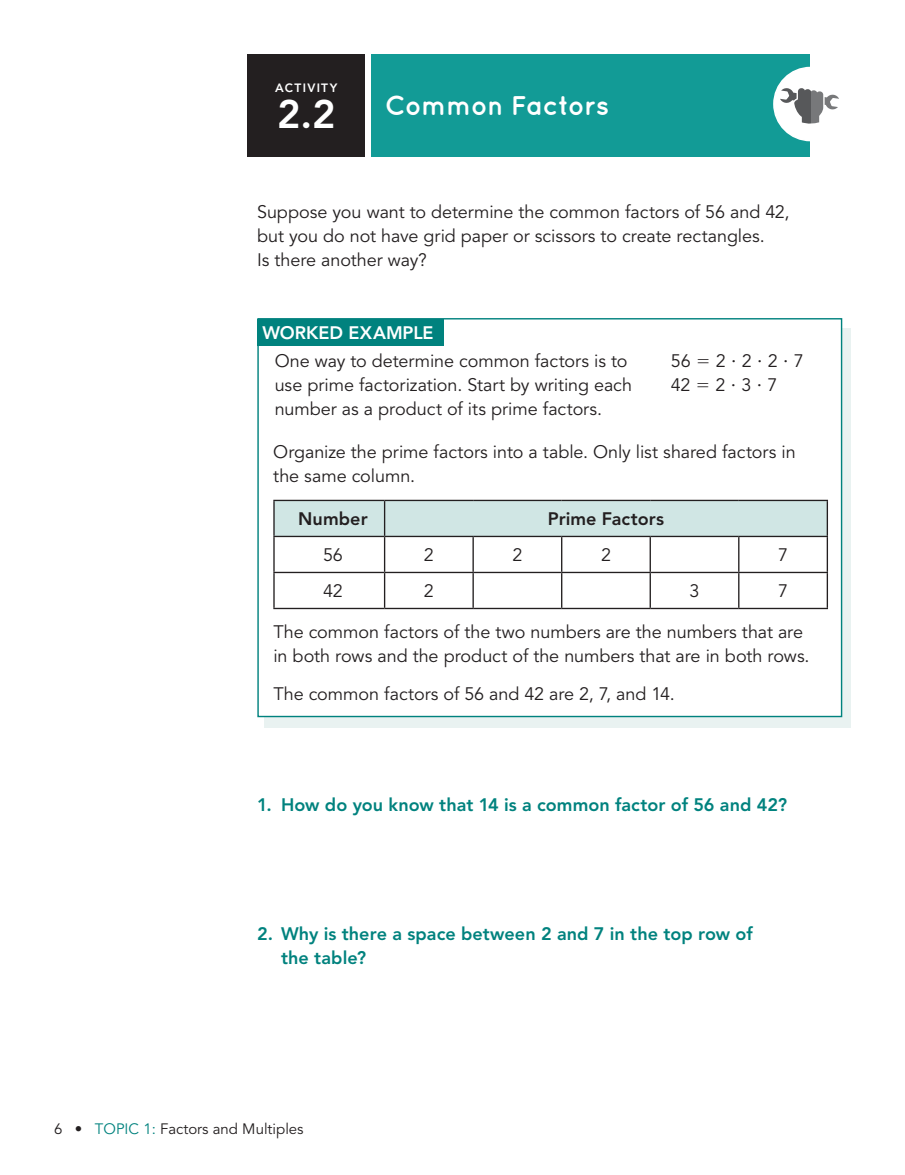
<style>
.page{position:relative;width:905px;height:1175px;background:#fff}
.page>*{position:absolute;margin:0;border:0;box-sizing:border-box;transform-origin:0 0}
.t1{font:800 39.6px "Avenir LT Std";color:#fff}
.t2{font:700 27px "Quicksand";letter-spacing:-.015em;color:#fff}
.t3{font:18px/24px "Avenir LT Std";letter-spacing:-.005em;color:#231f20}
.t4{font:800 18px/24px "Avenir LT Std";color:#00827e}
.t5{font:800 18px "Avenir LT Std";letter-spacing:.005em;color:#231f20}
.t6{font:800 18px "Avenir LT Std";color:#fff}
.t7{font:15px "Avenir LT Std";color:#231f20}
.t8{font:800 12px "Avenir LT Std";letter-spacing:.11em;color:#fff}
.s1{font-family:"Mathematical Pi OTF1"}
.s2{color:#00827e}
</style>
<div class="page">
<div style="left:371px;top:54px;width:438px;height:103px;background:#129b96"></div>
<div style="left:248px;top:54px;width:117px;height:103px;background:#231f20"></div>
<div style="left:773px;top:67px;width:74px;height:74px;background:#fff;border-radius:50%"></div>
<div style="left:773px;top:67px;width:74px;height:74px;border:2px solid #fff;border-radius:50%"></div>
<div style="left:264px;top:328px;width:586px;height:399px;background:#e9f2f1"></div>
<div style="left:257px;top:318px;width:585px;height:399px;background:#fff;border:1px solid #00827e"></div>
<div style="left:258px;top:319px;width:186px;height:26px;background:#00827e"></div>
<div style="left:275px;top:501px;width:551px;height:35px;background:#d0e6e4"></div>
<hr style="left:826px;top:501px;width:2px;height:35px;background:#231f20">
<hr style="left:273px;top:500px;width:111px;height:1px;background:#231f20">
<hr style="left:273px;top:501px;width:2px;height:35px;background:#231f20">
<hr style="left:384px;top:500px;width:89px;height:1px;background:#231f20">
<hr style="left:384px;top:501px;width:1px;height:35px;background:#231f20">
<hr style="left:473px;top:500px;width:88px;height:1px;background:#231f20">
<hr style="left:561px;top:500px;width:89px;height:1px;background:#231f20">
<hr style="left:650px;top:500px;width:88px;height:1px;background:#231f20">
<hr style="left:738px;top:500px;width:90px;height:1px;background:#231f20">
<hr style="left:273px;top:536px;width:111px;height:1px;background:#231f20">
<hr style="left:273px;top:537px;width:2px;height:35px;background:#231f20">
<hr style="left:384px;top:536px;width:89px;height:1px;background:#231f20">
<hr style="left:384px;top:537px;width:1px;height:35px;background:#231f20">
<hr style="left:473px;top:536px;width:88px;height:1px;background:#231f20">
<hr style="left:472px;top:537px;width:2px;height:35px;background:#231f20">
<hr style="left:561px;top:536px;width:89px;height:1px;background:#231f20">
<hr style="left:561px;top:537px;width:1px;height:35px;background:#231f20">
<hr style="left:650px;top:536px;width:88px;height:1px;background:#231f20">
<hr style="left:649px;top:537px;width:2px;height:35px;background:#231f20">
<hr style="left:738px;top:536px;width:90px;height:1px;background:#231f20">
<hr style="left:738px;top:537px;width:1px;height:35px;background:#231f20">
<hr style="left:826px;top:537px;width:2px;height:35px;background:#231f20">
<hr style="left:273px;top:572px;width:111px;height:1px;background:#231f20">
<hr style="left:273px;top:573px;width:2px;height:35px;background:#231f20">
<hr style="left:384px;top:572px;width:89px;height:1px;background:#231f20">
<hr style="left:384px;top:573px;width:1px;height:35px;background:#231f20">
<hr style="left:473px;top:572px;width:88px;height:1px;background:#231f20">
<hr style="left:472px;top:573px;width:2px;height:35px;background:#231f20">
<hr style="left:561px;top:572px;width:89px;height:1px;background:#231f20">
<hr style="left:561px;top:573px;width:1px;height:35px;background:#231f20">
<hr style="left:650px;top:572px;width:88px;height:1px;background:#231f20">
<hr style="left:649px;top:573px;width:2px;height:35px;background:#231f20">
<hr style="left:738px;top:572px;width:90px;height:1px;background:#231f20">
<hr style="left:738px;top:573px;width:1px;height:35px;background:#231f20">
<hr style="left:826px;top:573px;width:2px;height:35px;background:#231f20">
<hr style="left:273px;top:608px;width:111px;height:1px;background:#231f20">
<hr style="left:384px;top:608px;width:89px;height:1px;background:#231f20">
<hr style="left:473px;top:608px;width:88px;height:1px;background:#231f20">
<hr style="left:561px;top:608px;width:89px;height:1px;background:#231f20">
<hr style="left:650px;top:608px;width:88px;height:1px;background:#231f20">
<hr style="left:738px;top:608px;width:90px;height:1px;background:#231f20">
<svg style="left:780px;top:88px;width:30px;height:37px"></svg>
<svg style="left:810px;top:90px;width:31px;height:35px"></svg>
<p class="t8" style="left:275px;top:81px;width:64px">ACTIVITY</p>
<h1 class="t1" style="left:277px;top:91px;width:60px">2.2</h1>
<h2 class="t2" style="left:384px;top:89px;width:226px">Common Factors</h2>
<p class="t3" style="left:257px;top:200px;width:534px">Suppose you want to determine the common factors of 56 and 42, but you do not have grid paper or scissors to create rectangles.<br>Is there another way?</p>
<p class="t6" style="left:262px;top:322px;width:173px">WORKED EXAMPLE</p>
<p class="t3" style="left:275px;top:349px;width:359px">One way to determine common factors is to use prime factorization. Start by writing each number as a product of its prime factors.</p>
<p class="t3" style="left:671px;top:349px;width:134px">56 <span class="s1">5</span> 2 2 2 7<br>42 <span class="s1">5</span> 2 3 7</p>
<p class="t3" style="left:273px;top:440px;width:524px">Organize the prime factors into a table. Only list shared factors in the same column.</p>
<p class="t5" style="left:298px;top:508px;width:71px">Number</p>
<p class="t5" style="left:548px;top:508px;width:118px">Prime Factors</p>
<p class="t3" style="left:323px;top:543px;width:21px">56</p>
<p class="t3" style="left:424px;top:543px;width:12px">2</p>
<p class="t3" style="left:512px;top:543px;width:12px">2</p>
<p class="t3" style="left:601px;top:543px;width:12px">2</p>
<p class="t3" style="left:778px;top:543px;width:12px">7</p>
<p class="t3" style="left:323px;top:579px;width:21px">42</p>
<p class="t3" style="left:424px;top:579px;width:12px">2</p>
<p class="t3" style="left:689px;top:579px;width:12px">3</p>
<p class="t3" style="left:778px;top:579px;width:12px">7</p>
<p class="t3" style="left:273px;top:620px;width:537px">The common factors of the two numbers are the numbers that are in both rows and the product of the numbers that are in both rows.</p>
<p class="t3" style="left:273px;top:682px;width:403px">The common factors of 56 and 42 are 2, 7, and 14.</p>
<p class="t4" style="left:257px;top:792px;width:531px">1. How do you know that 14 is a common factor of 56 and 42?</p>
<p class="t4" style="left:281px;top:921px;width:473px;text-indent:-24px">2. Why is there a space between 2 and 7 in the top row of the table?</p>
<p class="t7" style="left:54px;top:1120px;width:251px">6 • <span class="s2">TOPIC 1:</span> Factors and Multiples</p>
</div>
